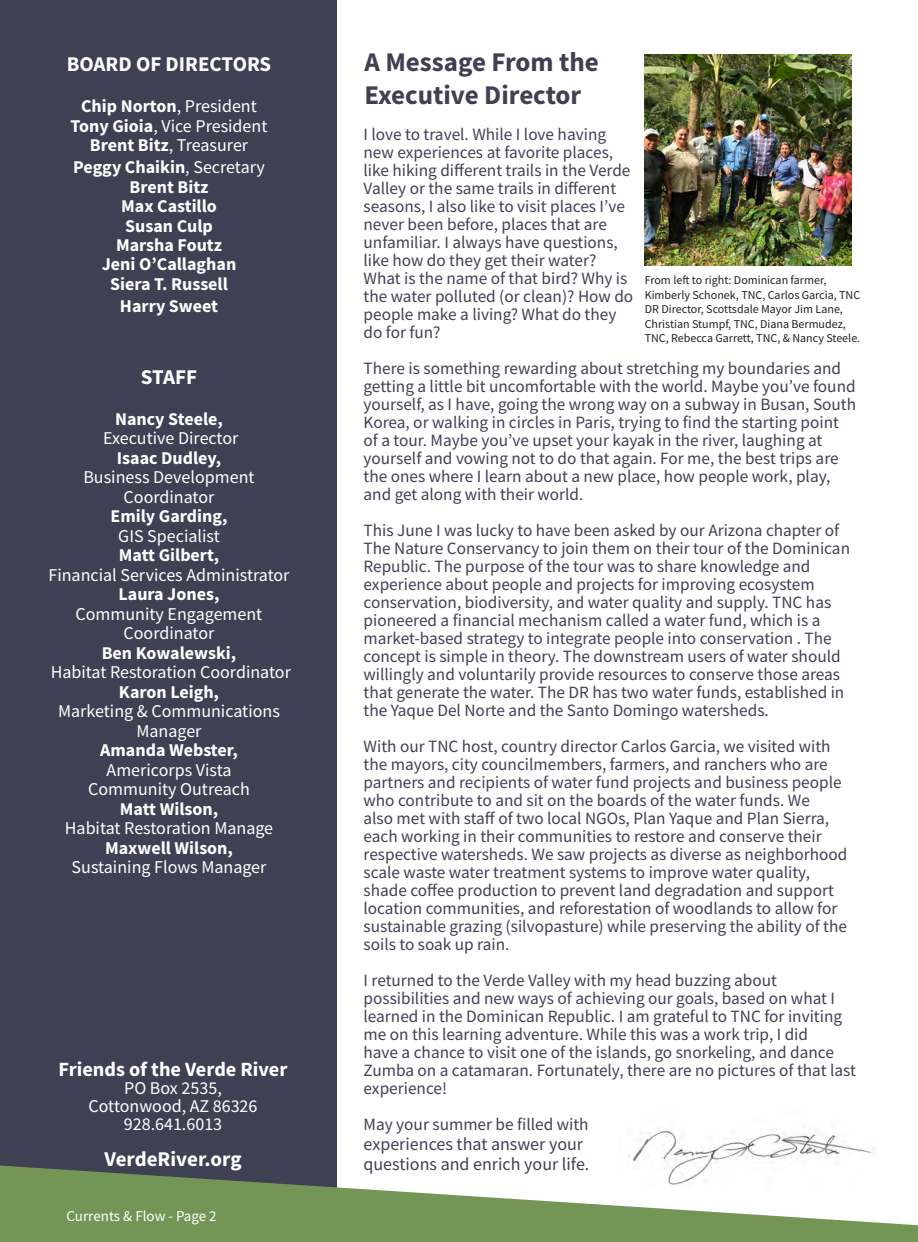
<style>
.page{position:relative;width:918px;height:1242px;background:#fff}
.page>*{position:absolute;margin:0;border:0;box-sizing:border-box;transform-origin:0 0}
.t1{font:700 27px/32.4px "Source Sans Pro";color:#404054}
.t2{font:700 21px "Source Sans Pro";color:#fff}
.t3{font:700 20.25px "Source Sans Pro";color:#fff}
.t4{font:18px/19.5px "Source Sans Pro";color:#fff;text-align:center}
.t5{font:700 18px/19.5px "Source Sans Pro";color:#fff;text-align:center}
.t6{font:18px/19.8px "Source Sans Pro";color:#404054}
.t7{font:17.25px/18px "Source Sans Pro";color:#404054}
.t8{font:15px "Source Sans Pro";color:#fff}
.t9{font:12px/14.4px "Source Sans Pro";color:#231f20}
.s1{font-weight:700}
.s2{font-weight:400}
</style>
<div class="page">
<img style="left:629px;top:1129px;width:244px;height:35px">
<div style="left:0;top:0;width:337px;height:1242px;background:#404054"></div>
<svg style="left:0;top:1164px;width:918px;height:78px;fill:#739656"></svg>
<img style="left:645px;top:54px;width:206px;height:211px">
<p class="t2" style="left:67px;top:50px;width:206px">BOARD OF DIRECTORS</p>
<p class="t4" style="left:71px;top:97px;width:198px"><span class="s1">Chip Norton</span>, President<br><span class="s1">Tony Gioia</span>, Vice President<br><span class="s1">Brent Bitz</span>, Treasurer</p>
<p class="t5" style="left:73px;top:157px;width:193px">Peggy Chaikin<span class="s2">, Secretary<br></span>Brent Bitz<br>Max Castillo<br>Susan Culp<br>Marsha Foutz<br>Jeni O’Callaghan<br>Siera T. Russell</p>
<p class="t5" style="left:120px;top:296px;width:100px">Harry Sweet</p>
<p class="t2" style="left:141px;top:362px;width:58px">STAFF</p>
<p class="t5" style="left:115px;top:409px;width:109px">Nancy Steele,</p>
<p class="t4" style="left:103px;top:428px;width:137px">Executive Director</p>
<p class="t5" style="left:117px;top:448px;width:106px">Isaac Dudley,</p>
<p class="t4" style="left:83px;top:467px;width:173px">Business Development<br>Coordinator</p>
<p class="t5" style="left:111px;top:506px;width:118px">Emily Garding,</p>
<p class="t4" style="left:118px;top:526px;width:103px">GIS Specialist</p>
<p class="t5" style="left:119px;top:545px;width:102px">Matt Gilbert,</p>
<p class="t4" style="left:48px;top:565px;width:243px">Financial Services Administrator</p>
<p class="t5" style="left:119px;top:584px;width:102px">Laura Jones,</p>
<p class="t4" style="left:76px;top:604px;width:188px">Community Engagement<br>Coordinator</p>
<p class="t5" style="left:102px;top:643px;width:136px">Ben Kowalewski,</p>
<p class="t4" style="left:51px;top:662px;width:242px">Habitat Restoration Coordinator</p>
<p class="t5" style="left:119px;top:682px;width:102px">Karon Leigh,</p>
<p class="t4" style="left:58px;top:701px;width:223px">Marketing &amp; Communications<br>Manager</p>
<p class="t5" style="left:100px;top:740px;width:139px">Amanda Webster,</p>
<p class="t4" style="left:88px;top:760px;width:163px">Americorps Vista<br>Community Outreach</p>
<p class="t5" style="left:120px;top:799px;width:100px">Matt Wilson,</p>
<p class="t4" style="left:65px;top:818px;width:210px">Habitat Restoration Manage</p>
<p class="t5" style="left:105px;top:838px;width:129px">Maxwell Wilson,</p>
<p class="t4" style="left:72px;top:857px;width:196px">Sustaining Flows Manager</p>
<p class="t3" style="left:59px;top:1055px;width:230px">Friends of the Verde River</p>
<p class="t4" style="left:89px;top:1079px;width:171px;line-height:18px">PO Box 2535,<br>Cottonwood, AZ 86326<br>928.641.6013</p>
<p class="t2" style="left:104px;top:1144px;width:139px">VerdeRiver.org</p>
<p class="t8" style="left:67px;top:1206px;width:152px">Currents &amp; Flow - Page 2</p>
<h1 class="t1" style="left:364px;top:46px;width:236px">A Message From the<br>Executive Director</h1>
<p class="t7" style="left:364px;top:126px;width:271px">I love to travel. While I love having new experiences at favorite places, like hiking different trails in the Verde Valley or the same trails in different seasons, I also like to visit places I’ve never been before, places that are unfamiliar. I always have questions, like how do they get their water?<br>What is the name of that bird? Why is the water polluted (or clean)? How do people make a living? What do they do for fun?</p>
<p class="t7" style="left:364px;top:360px;width:494px">There is something rewarding about stretching my boundaries and getting a little bit uncomfortable with the world. Maybe you’ve found yourself, as I have, going the wrong way on a subway in Busan, South Korea, or walking in circles in Paris, trying to find the starting point of a tour. Maybe you’ve upset your kayak in the river, laughing at yourself and vowing not to do that again. For me, the best trips are the ones where I learn about a new place, how people work, play, and get along with their world.</p>
<p class="t7" style="left:364px;top:521px;width:488px">This June I was lucky to have been asked by our Arizona chapter of The Nature Conservancy to join them on their tour of the Dominican Republic. The purpose of the tour was to share knowledge and experience about people and projects for improving ecosystem conservation, biodiversity, and water quality and supply. TNC has pioneered a financial mechanism called a water fund, which is a market-based strategy to integrate people into conservation . The concept is simple in theory. The downstream users of water should willingly and voluntarily provide resources to conserve those areas that generate the water. The DR has two water funds, established in the Yaque Del Norte and the Santo Domingo watersheds.</p>
<p class="t7" style="left:364px;top:737px;width:485px">With our TNC host, country director Carlos Garcia, we visited with the mayors, city councilmembers, farmers, and ranchers who are partners and recipients of water fund projects and business people who contribute to and sit on the boards of the water funds. We<br>also met with staff of two local NGOs, Plan Yaque and Plan Sierra, each working in their communities to restore and conserve their respective watersheds. We saw projects as diverse as neighborhood scale waste water treatment systems to improve water quality, shade coffee production to prevent land degradation and support location communities, and reforestation of woodlands to allow for sustainable grazing (silvopasture) while preserving the ability of the soils to soak up rain.</p>
<p class="t7" style="left:364px;top:971px;width:494px">I returned to the Verde Valley with my head buzzing about possibilities and new ways of achieving our goals, based on what I learned in the Dominican Republic. I am grateful to TNC for inviting me on this learning adventure. While this was a work trip, I did<br>have a chance to visit one of the islands, go snorkeling, and dance Zumba on a catamaran. Fortunately, there are no pictures of that last experience!</p>
<p class="t7" style="left:364px;top:1115px;width:227px">May your summer be filled with</p>
<p class="t6" style="left:364px;top:1134px;width:227px">experiences that answer your questions and enrich your life.</p>
<p class="t9" style="left:645px;top:273px;width:217px">From left to right: Dominican farmer, Kimberly Schonek, TNC, Carlos Garcia, TNC DR Director, Scottsdale Mayor Jim Lane, Christian Stumpf, TNC, Diana Bermudez, TNC, Rebecca Garrett, TNC, &amp; Nancy Steele.</p>
</div>
